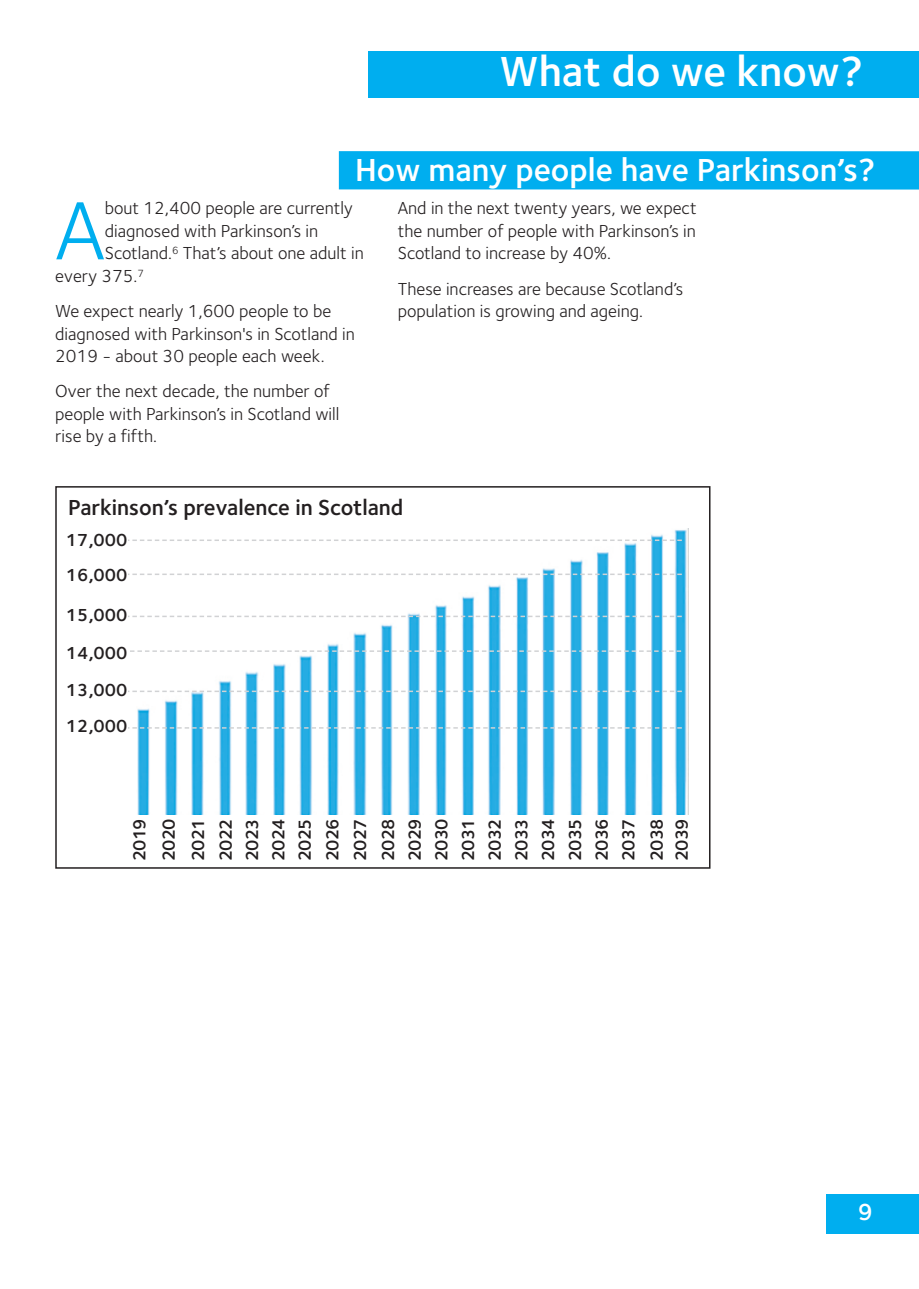
<style>
.page{position:relative;width:919px;height:1289px;background:#fff}
.page>*{position:absolute;margin:0;border:0;box-sizing:border-box;transform-origin:0 0}
.t1{font:85.5px "Foundry Sterling";color:#00aeef}
.t2{font:600 43.5px "Foundry Sterling";color:#fff}
.t3{font:600 33px "Foundry Sterling";color:#fff}
.t4{font:600 24px "Foundry Sterling";color:#fff}
.t5{font:600 22.5px "Foundry Sterling";color:#231f20}
.t6{font:18px/22.5px "Foundry Sterling";color:#231f20}
.t7{font:600 18px/27.2px "Foundry Sterling";letter-spacing:-.05em;color:#231f20;text-align:justify}
.t8{font:600 18px/35.1px "Foundry Sterling";color:#231f20}
</style>
<div class="page">
<div style="left:368px;top:52px;width:550px;height:46px;background:#00aeef"></div>
<div style="left:825px;top:1193px;width:93px;height:40px;background:#00aeef"></div>
<div style="left:339px;top:151px;width:579px;height:38px;background:#00aeef"></div>
<img style="left:136px;top:528px;width:552px;height:286px">
<svg style="left:128px;top:690px;width:553px;height:2px"></svg>
<svg style="left:128px;top:727px;width:553px;height:1px"></svg>
<svg style="left:128px;top:573px;width:553px;height:2px"></svg>
<svg style="left:128px;top:539px;width:553px;height:2px"></svg>
<svg style="left:128px;top:615px;width:553px;height:2px"></svg>
<svg style="left:130px;top:650px;width:551px;height:2px"></svg>
<div style="left:55px;top:486px;width:655px;height:382px;border:2px solid #231f20"></div>
<h2 class="t2" style="left:499px;top:46px;width:365px">What do we know?</h2>
<h3 class="t3" style="left:355px;top:151px;width:521px">How many people have Parkinson’s?</h3>
<h1 class="t1" style="left:55px;top:181px;width:51px">A</h1>
<p class="t6" style="left:105px;top:197px;width:249px">bout 12,400 people are currently</p>
<p class="t6" style="left:105px;top:219px;width:215px">diagnosed with Parkinson’s in</p>
<p class="t6" style="left:105px;top:242px;width:260px">Scotland.<sup>6</sup> That’s about one adult in</p>
<p class="t6" style="left:55px;top:264px;width:90px">every 375.<sup>7</sup></p>
<p class="t6" style="left:55px;top:300px;width:301px">We expect nearly 1,600 people to be diagnosed with Parkinson's in Scotland in<br>2019 - about 30 people each week.</p>
<p class="t6" style="left:55px;top:380px;width:285px">Over the next decade, the number of people with Parkinson’s in Scotland will rise by a fifth.</p>
<p class="t6" style="left:398px;top:197px;width:300px;text-align:justify">And in the next twenty years, we expect the number of people with Parkinson’s in Scotland to increase by 40%.</p>
<p class="t6" style="left:398px;top:277px;width:287px">These increases are because Scotland’s population is growing and ageing.</p>
<p class="t5" style="left:68px;top:493px;width:337px">Parkinson’s prevalence in Scotland</p>
<p class="t8" style="left:66px;top:522px;width:63px">17,000<br>16,000</p>
<p class="t7" style="left:66px;top:596px;width:63px;line-height:37px">15,000<br>14,000<br>13,000<br>12,000</p>
<p class="t7" style="left:126px;top:861px;width:44px;rotate:-90deg">2019<br>2020<br>2021<br>2022<br>2023<br>2024<br>2025<br>2026<br>2027<br>2028<br>2029<br>2030<br>2031<br>2032<br>2033<br>2034<br>2035<br>2036<br>2037<br>2038</p>
<p class="t7" style="left:668px;top:861px;width:44px;rotate:-90deg">2039</p>
<h3 class="t4" style="left:857px;top:1197px;width:17px">9</h3>
</div>
